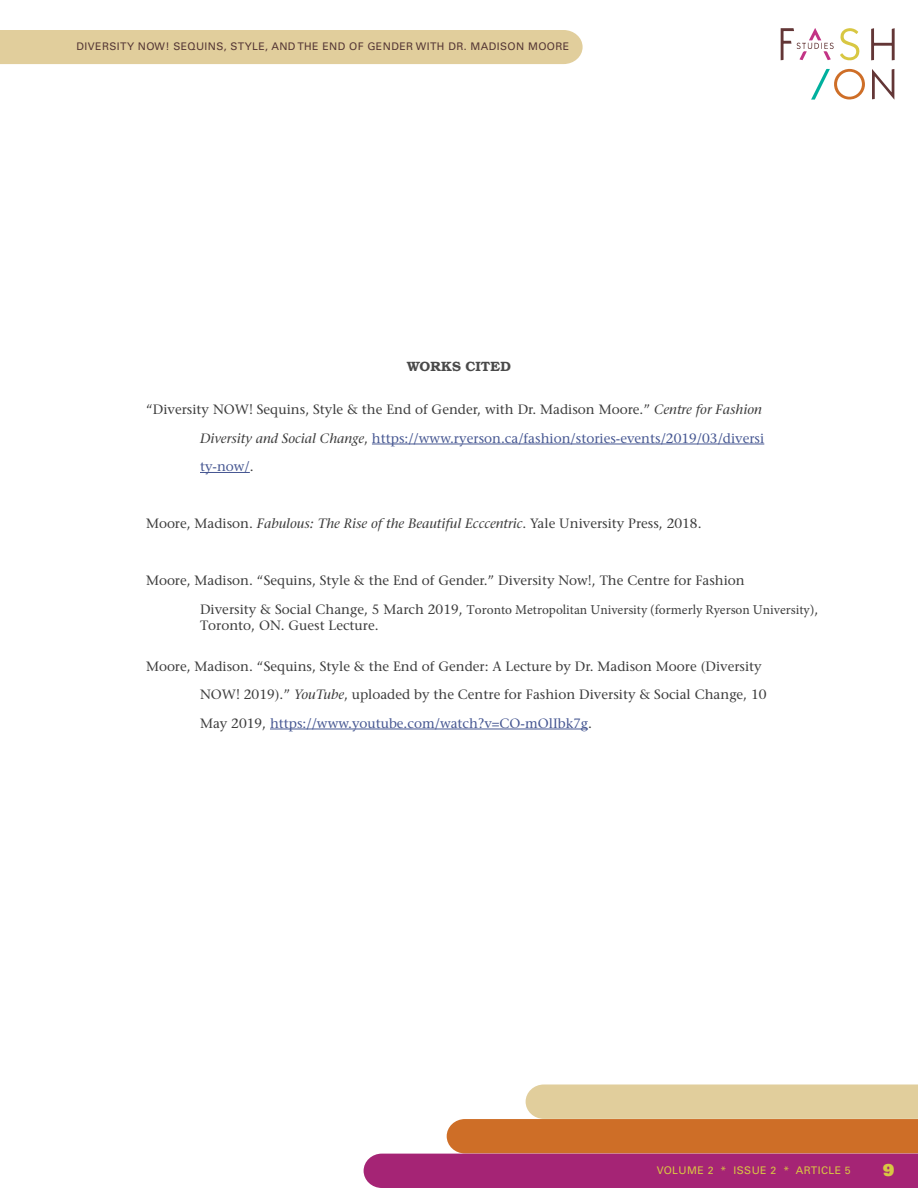
<style>
.page{position:relative;width:918px;height:1188px;background:#fff}
.page>*{position:absolute;margin:0;border:0;box-sizing:border-box;transform-origin:0 0}
.t1{font:16.5px "Univers LT Std X Black";color:#d8c742}
.t2{font:13.5px/28.5px "Stone Serif";color:#3c3c3c}
.t3{font:13.5px/28.5px "Stone Serif";color:#465792}
.t4{font:600 13.5px "Bookman Std";letter-spacing:.005em;color:#4a4a4a}
.t5{font:10.5px "Univers LT Std";letter-spacing:.04em;color:#553735}
.t6{font:10.5px "Univers LT Std";letter-spacing:.04em;color:#d8c742}
.s1{color:#3c3c3c}
.s2{font-style:italic;color:#3c3c3c}
.s3{font-style:italic}
.s4{font-family:"Minion Pro"}
.s5{color:#465792}
</style>
<div class="page">
<svg style="left:364px;top:1085px;width:554px;height:103px"></svg>
<div style="left:0;top:30px;width:583px;height:34px;background:#e1ce9c"></div>
<svg style="left:871px;top:28px;width:24px;height:32px"></svg>
<svg style="left:872px;top:69px;width:23px;height:31px"></svg>
<svg style="left:840px;top:28px;width:20px;height:32px"></svg>
<svg style="left:811px;top:69px;width:54px;height:31px"></svg>
<svg style="left:781px;top:28px;width:53px;height:32px"></svg>
<hr style="left:372px;top:444px;width:392px;height:1px;background:#465792">
<hr style="left:200px;top:472px;width:50px;height:1px;background:#465792">
<hr style="left:270px;top:729px;width:318px;height:1px;background:#465792">
<p class="t5" style="left:76px;top:40px;width:494px">DIVERSITY NOW! SEQUINS, STYLE, AND THE END OF GENDER WITH DR. MADISON MOORE</p>
<p class="t4" style="left:407px;top:358px;width:105px">WORKS CITED</p>
<p class="t3" style="left:200px;top:395px;width:566px;text-indent:-54px"><span class="s1">“Diversity NOW! Sequins, Style &amp; the End of Gender, with Dr. Madison Moore.”</span> <span class="s2">Centre for Fashion<br>Diversity and Social Change</span><span class="s1">,</span> https://www.ryerson.ca/fashion/stories-events/2019/03/diversi ty-now/<span class="s1">.</span></p>
<p class="t2" style="left:146px;top:509px;width:557px">Moore, Madison. <span class="s3">Fabulous: The Rise of the Beautiful Ecccentric</span>. Yale University Press, 2018.</p>
<p class="t2" style="left:200px;top:566px;width:620px;text-indent:-54px">Moore, Madison. “Sequins, Style &amp; the End of Gender.” Diversity Now!, The Centre for Fashion<br>Diversity &amp; Social Change, 5 March 2019, <span class="s4">Toronto Metropolitan University (formerly Ryerson University)</span>,</p>
<p class="t2" style="left:200px;top:611px;width:180px">Toronto, ON. Guest Lecture.</p>
<p class="t2" style="left:200px;top:652px;width:568px;text-indent:-54px">Moore, Madison. “Sequins, Style &amp; the End of Gender: A Lecture by Dr. Madison Moore (Diversity<br>NOW! 2019).” <span class="s3">YouTube</span>, uploaded by the Centre for Fashion Diversity &amp; Social Change, 10<br>May 2019, <span class="s5">https://www.youtube.com/watch?v=CO-mOlIbk7g</span>.</p>
<p class="t6" style="left:657px;top:1164px;width:196px">VOLUME 2 * ISSUE 2 * ARTICLE 5</p>
<p class="t1" style="left:883px;top:1159px;width:13px">9</p>
</div>
